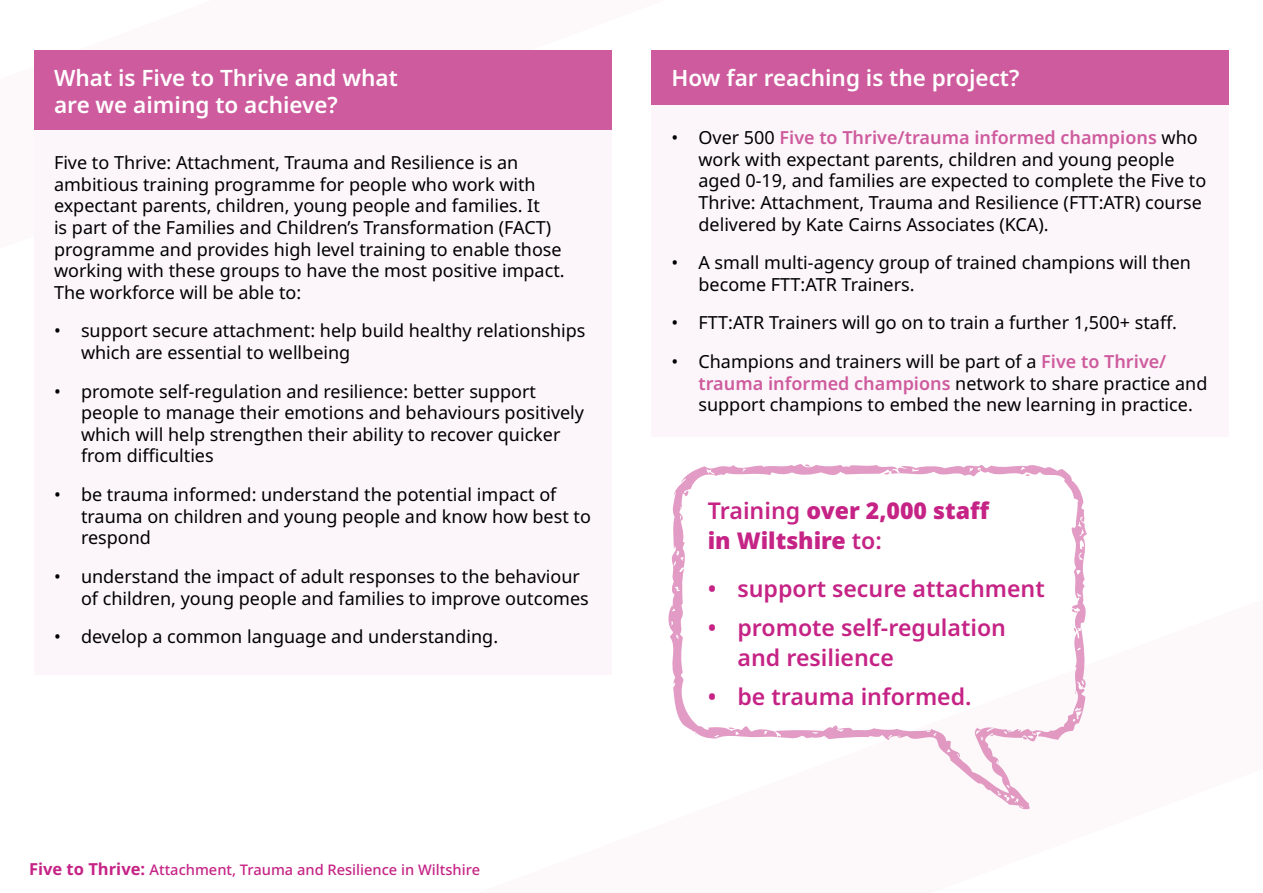
<style>
.page{position:relative;width:1263px;height:893px;background:#fff}
.page>*{position:absolute;margin:0;border:0;box-sizing:border-box;transform-origin:0 0}
.t1{font:600 23.1px/29.7px "Noto Sans";color:#c52385}
.t2{font:900 23.1px/29.7px "Noto Sans";color:#c52385}
.t3{font:600 22.5px/27px "Noto Sans";color:#fff}
.t4{font:18px/21.6px "Noto Sans";color:#000}
.t5{font:500 14.7px "Noto Sans";color:#c52385}
.s1{font-weight:700;font-size:16.5px}
.s2{font-weight:600;color:#ce5b9d}
.s3{font-weight:600}
</style>
<div class="page">
<div style="left:651px;top:105px;width:578px;height:332px;background:#fcf5fa"></div>
<div style="left:651px;top:51px;width:578px;height:54px;background:#ce5b9d"></div>
<div style="left:34px;top:105px;width:577px;height:570px;background:#fcf5fa"></div>
<div style="left:34px;top:51px;width:577px;height:79px;background:#ce5b9d"></div>
<svg style="left:887px;top:739px;width:172px;height:71px"></svg>
<svg style="left:668px;top:464px;width:419px;height:275px"></svg>
<p class="t3" style="left:54px;top:65px;width:345px">What is Five to Thrive and what are we aiming to achieve?</p>
<p class="t4" style="left:54px;top:152px;width:512px">Five to Thrive: Attachment, Trauma and Resilience is an ambitious training programme for people who work with expectant parents, children, young people and families. It<br>is part of the Families and Children’s Transformation (FACT) programme and provides high level training to enable those working with these groups to have the most positive impact.<br>The workforce will be able to:</p>
<p class="t4" style="left:81px;top:321px;width:506px;text-indent:-27px">• support secure attachment: help build healthy relationships which are essential to wellbeing</p>
<p class="t4" style="left:81px;top:381px;width:505px;text-indent:-27px">• promote self-regulation and resilience: better support people to manage their emotions and behaviours positively which will help strengthen their ability to recover quicker from difficulties</p>
<p class="t4" style="left:81px;top:484px;width:511px;text-indent:-27px">• be trauma informed: understand the potential impact of trauma on children and young people and know how best to respond</p>
<p class="t4" style="left:81px;top:566px;width:509px;text-indent:-27px">• understand the impact of adult responses to the behaviour of children, young people and families to improve outcomes</p>
<p class="t4" style="left:54px;top:626px;width:446px">• develop a common language and understanding.</p>
<p class="t5" style="left:29px;top:859px;width:452px"><span class="s1">Five to Thrive:</span> Attachment, Trauma and Resilience in Wiltshire</p>
<p class="t3" style="left:671px;top:65px;width:349px">How far reaching is the project?</p>
<p class="t4" style="left:698px;top:127px;width:509px;text-indent:-27px">• Over 500 <span class="s2">Five to Thrive/trauma informed champions</span> who work with expectant parents, children and young people aged 0-19, and families are expected to complete the Five to Thrive: Attachment, Trauma and Resilience (FTT:ATR) course delivered by Kate Cairns Associates (KCA).</p>
<p class="t4" style="left:698px;top:252px;width:494px;text-indent:-27px">• A small multi-agency group of trained champions will then become FTT:ATR Trainers.</p>
<p class="t4" style="left:671px;top:312px;width:507px">• FTT:ATR Trainers will go on to train a further 1,500+ staff.</p>
<p class="t4" style="left:698px;top:351px;width:510px;text-indent:-27px">• Champions and trainers will be part of a <span class="s2">Five to Thrive/ trauma informed champions</span> network to share practice and support champions to embed the new learning in practice.</p>
<p class="t2" style="left:708px;top:496px;width:284px"><span class="s3">Training</span> over 2,000 staff in Wiltshire <span class="s3">to:</span></p>
<p class="t1" style="left:708px;top:574px;width:338px">• support secure attachment</p>
<p class="t1" style="left:737px;top:613px;width:270px;text-indent:-30px">• promote self-regulation and resilience</p>
<p class="t1" style="left:708px;top:682px;width:265px">• be trauma informed.</p>
</div>
